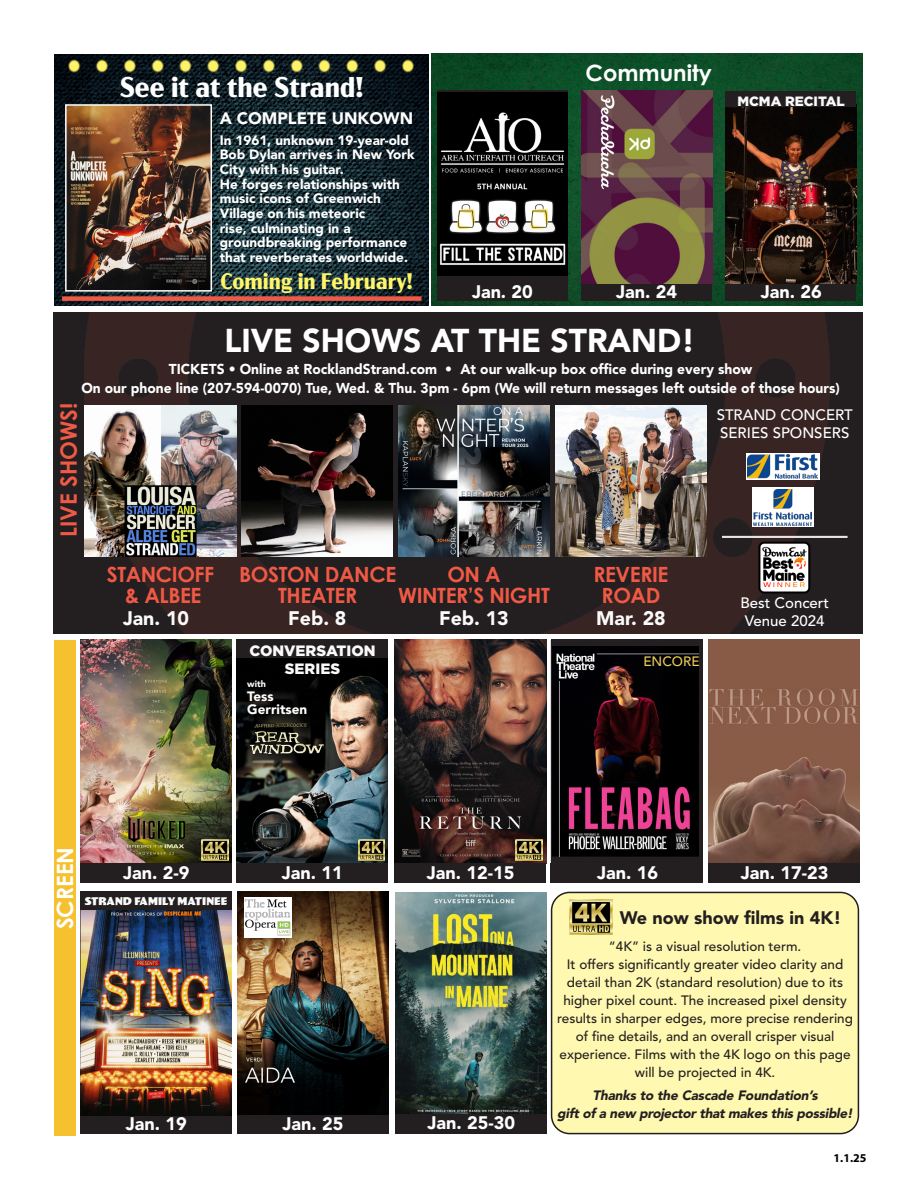
<style>
.page{position:relative;width:918px;height:1188px;background:#fff}
.page>*{position:absolute;margin:0;border:0;box-sizing:border-box;transform-origin:0 0}
.t1{font:900 32.85px "Avenir LT Std";color:#fff}
.t2{font:700 28.5px "Acme Gothic";color:#fff}
.t3{font:700 22.5px "Acme Gothic";color:#fff568}
.t4{font:700 22.5px "Century Gothic";color:#fff}
.t5{font:700 22.5px "Century Gothic";color:#f05946}
.t6{font:700 21px/21px "Century Gothic";letter-spacing:-.02em;color:#f05946;text-align:center}
.t7{font:900 19.5px "Avenir LT Std";color:#fafafa}
.t8{font:900 18px "Avenir LT Std";color:#fff}
.t9{font:900 18px "Avenir LT Std";color:#231f20}
.t10{font:900 16.5px "Avenir LT Std";color:#fff}
.t11{font:700 16.5px "Century Gothic";color:#fff}
.t12{font:500 15px "Avenir LT Pro";color:#fff}
.t13{font:900 15px "Gotham";color:#fafafa}
.t14{font:900 14.25px/19.5px "Avenir LT Std";color:#fff;text-align:center}
.t15{font:500 13.5px/18px "Avenir LT Pro";color:#231f20;text-align:center}
.t16{font:900 13.5px/14.7px "Avenir LT Std";color:#fff}
.t17{font:italic 900 13.5px "Avenir LT Std";color:#231f20}
.t18{font:900 13.5px "Gotham";color:#fafafa}
.t19{font:500 13.5px "Avenir LT Pro";color:#eccc5b}
.t20{font:700 12px "Myriad Pro";color:#000}
.t21{font:700 10.5px "Wigwag";color:#fafafa}
.t22{font:700 10.5px "Century Gothic";color:#fff}
.t23{font:900 9px "Avenir LT Std";color:#fff}
</style>
<div class="page">
<div style="left:53px;top:312px;width:810px;height:321px;background:#231f20"></div>
<img style="left:85px;top:312px;width:748px;height:321px">
<img style="left:85px;top:405px;width:151px;height:151px">
<img style="left:242px;top:405px;width:151px;height:152px">
<svg style="left:746px;top:453px;width:73px;height:27px"></svg>
<img style="left:748px;top:455px;width:69px;height:25px">
<svg style="left:752px;top:487px;width:61px;height:40px"></svg>
<img style="left:753px;top:489px;width:58px;height:36px">
<hr style="left:722px;top:536px;width:126px;height:1px;background:#fff">
<hr style="left:722px;top:537px;width:126px;height:1px;background:#fff">
<img style="left:555px;top:405px;width:152px;height:152px">
<img style="left:398px;top:406px;width:152px;height:151px">
<img style="left:759px;top:542px;width:52px;height:52px">
<img style="left:432px;top:54px;width:430px;height:252px">
<div style="left:437px;top:284px;width:131px;height:17px;background:#231f20"></div>
<div style="left:437px;top:90px;width:131px;height:195px;background:#231f20"></div>
<img style="left:437px;top:92px;width:131px;height:183px">
<img style="left:581px;top:90px;width:131px;height:194px">
<div style="left:581px;top:284px;width:131px;height:17px;background:#231f20"></div>
<img style="left:726px;top:107px;width:130px;height:177px">
<div style="left:726px;top:284px;width:130px;height:17px;background:#231f20"></div>
<div style="left:726px;top:91px;width:130px;height:16px;background:#231f20"></div>
<div style="left:552px;top:892px;width:306px;height:242px;background:#fff8b0;border-radius:18px"></div>
<div style="left:551px;top:892px;width:308px;height:242px;border:2px solid #231f20;border-radius:18px"></div>
<div style="left:54px;top:640px;width:22px;height:495px;background:#f5c12e"></div>
<div style="left:81px;top:1115px;width:151px;height:19px;background:#231f20"></div>
<img style="left:81px;top:910px;width:151px;height:205px">
<img style="left:237px;top:658px;width:151px;height:205px">
<div style="left:237px;top:1114px;width:151px;height:20px;background:#231f20"></div>
<img style="left:237px;top:892px;width:151px;height:223px">
<img style="left:395px;top:640px;width:151px;height:223px">
<div style="left:395px;top:863px;width:151px;height:20px;background:#231f20"></div>
<img style="left:396px;top:892px;width:151px;height:222px">
<div style="left:396px;top:1114px;width:151px;height:20px;background:#231f20"></div>
<div style="left:551px;top:863px;width:151px;height:20px;background:#231f20"></div>
<svg style="left:554px;top:643px;width:146px;height:218px;background:#1c191a"></svg>
<div style="left:551px;top:640px;width:152px;height:224px;border:2px solid #231f20"></div>
<img style="left:552px;top:646px;width:146px;height:210px">
<div style="left:552px;top:863px;width:151px;height:19px;background:#231f20"></div>
<img style="left:709px;top:639px;width:150px;height:224px">
<div style="left:709px;top:863px;width:151px;height:20px;background:#231f20"></div>
<div style="left:237px;top:640px;width:151px;height:18px;background:#231f20"></div>
<img style="left:81px;top:640px;width:151px;height:223px">
<div style="left:81px;top:863px;width:151px;height:20px;background:#231f20"></div>
<div style="left:244px;top:897px;width:48px;height:40px;background:#fff"></div>
<img style="left:244px;top:899px;width:47px;height:37px">
<img style="left:202px;top:840px;width:26px;height:21px">
<img style="left:358px;top:840px;width:27px;height:21px">
<img style="left:515px;top:840px;width:27px;height:21px">
<div style="left:237px;top:863px;width:151px;height:20px;background:#231f20"></div>
<div style="left:81px;top:892px;width:151px;height:18px;background:#231f20"></div>
<img style="left:570px;top:900px;width:43px;height:34px">
<img style="left:54px;top:54px;width:374px;height:252px">
<img style="left:68px;top:107px;width:141px;height:182px">
<div style="left:65px;top:104px;width:147px;height:188px;border:2px solid #fff"></div>
<div style="left:62px;top:296px;width:360px;height:5px;background:#f05946"></div>
<img style="left:64px;top:57px;width:359px;height:16px">
<p class="t2" style="left:120px;top:66px;width:245px">See it at the Strand!</p>
<p class="t10" style="left:220px;top:108px;width:195px">A COMPLETE UNKOWN</p>
<p class="t16" style="left:220px;top:133px;width:196px">In 1961, unknown 19-year-old<br>Bob Dylan arrives in New York<br>City with his guitar.<br>He forges relationships with music icons of Greenwich<br>Village on his meteoric<br>rise, culminating in a groundbreaking performance that reverberates worldwide.</p>
<p class="t3" style="left:220px;top:265px;width:194px">Coming in February!</p>
<p class="t4" style="left:586px;top:55px;width:128px">Community</p>
<p class="t18" style="left:737px;top:93px;width:109px">MCMA RECITAL</p>
<p class="t8" style="left:472px;top:281px;width:62px">Jan. 20</p>
<p class="t8" style="left:616px;top:281px;width:62px">Jan. 24</p>
<p class="t8" style="left:761px;top:281px;width:62px">Jan. 26</p>
<p class="t1" style="left:224px;top:320px;width:472px">LIVE SHOWS AT THE STRAND!</p>
<p class="t14" style="left:81px;top:359px;width:760px">TICKETS • Online at RocklandStrand.com • At our walk-up box office during every show<br>On our phone line (207-594-0070) Tue, Wed. &amp; Thu. 3pm - 6pm (We will return messages left outside of those hours)</p>
<p class="t5" style="left:52px;top:537px;width:136px;rotate:-90deg">LIVE SHOWS!</p>
<p class="t12" style="left:717px;top:406px;width:138px">STRAND CONCERT</p>
<p class="t12" style="left:720px;top:424px;width:131px">SERIES SPONSERS</p>
<p class="t6" style="left:107px;top:563px;width:109px">STANCIOFF</p>
<p class="t6" style="left:125px;top:584px;width:78px">&amp; ALBEE</p>
<p class="t6" style="left:239px;top:563px;width:159px">BOSTON DANCE<br>THEATER</p>
<p class="t6" style="left:447px;top:563px;width:55px">ON A</p>
<p class="t6" style="left:398px;top:584px;width:153px">WINTER’S NIGHT</p>
<p class="t12" style="left:740px;top:594px;width:90px">Best Concert</p>
<p class="t12" style="left:745px;top:612px;width:81px">Venue 2024</p>
<p class="t6" style="left:593px;top:563px;width:77px">REVERIE</p>
<p class="t6" style="left:602px;top:584px;width:60px">ROAD</p>
<p class="t7" style="left:123px;top:606px;width:68px">Jan. 10</p>
<p class="t7" style="left:288px;top:606px;width:60px">Feb. 8</p>
<p class="t7" style="left:439px;top:606px;width:71px">Feb. 13</p>
<p class="t7" style="left:596px;top:606px;width:71px">Mar. 28</p>
<p class="t13" style="left:249px;top:642px;width:128px">CONVERSATION</p>
<p class="t13" style="left:285px;top:660px;width:57px">SERIES</p>
<p class="t23" style="left:247px;top:679px;width:20px">with</p>
<p class="t16" style="left:247px;top:689px;width:28px">Tess</p>
<p class="t16" style="left:247px;top:702px;width:61px">Gerritsen</p>
<p class="t19" style="left:643px;top:653px;width:58px">ENCORE</p>
<p class="t4" style="left:48px;top:929px;width:84px;rotate:-90deg">SCREEN</p>
<p class="t8" style="left:123px;top:862px;width:68px">Jan. 2-9</p>
<p class="t21" style="left:85px;top:894px;width:144px">STRAND FAMILY MATINEE</p>
<p class="t8" style="left:282px;top:862px;width:62px">Jan. 11</p>
<p class="t8" style="left:126px;top:1113px;width:62px">Jan. 19</p>
<p class="t8" style="left:282px;top:1113px;width:62px">Jan. 25</p>
<p class="t8" style="left:427px;top:862px;width:89px">Jan. 12-15</p>
<p class="t8" style="left:428px;top:1112px;width:89px">Jan. 25-30</p>
<p class="t22" style="left:637px;top:868px;width:37px">at 3pm</p>
<p class="t8" style="left:741px;top:862px;width:89px">Jan. 17-23</p>
<p class="t8" style="left:597px;top:862px;width:62px">Jan. 16</p>
<p class="t11" style="left:581px;top:861px;width:53px">Dec. 8</p>
<p class="t9" style="left:620px;top:906px;width:223px">We now show films in 4K!</p>
<p class="t15" style="left:609px;top:938px;width:194px">“4K” is a visual resolution term.</p>
<p class="t15" style="left:557px;top:956px;width:297px">It offers significantly greater video clarity and detail than 2K (standard resolution) due to its higher pixel count. The increased pixel density results in sharper edges, more precise rendering of fine details, and an overall crisper visual experience. Films with the 4K logo on this page</p>
<p class="t15" style="left:635px;top:1064px;width:142px">will be projected in 4K.</p>
<p class="t17" style="left:593px;top:1087px;width:229px">Thanks to the Cascade Foundation’s</p>
<p class="t17" style="left:557px;top:1105px;width:300px">giftofa new projectorthatmakes this possible!</p>
<p class="t20" style="left:834px;top:1151px;width:34px">1.1.25</p>
</div>
